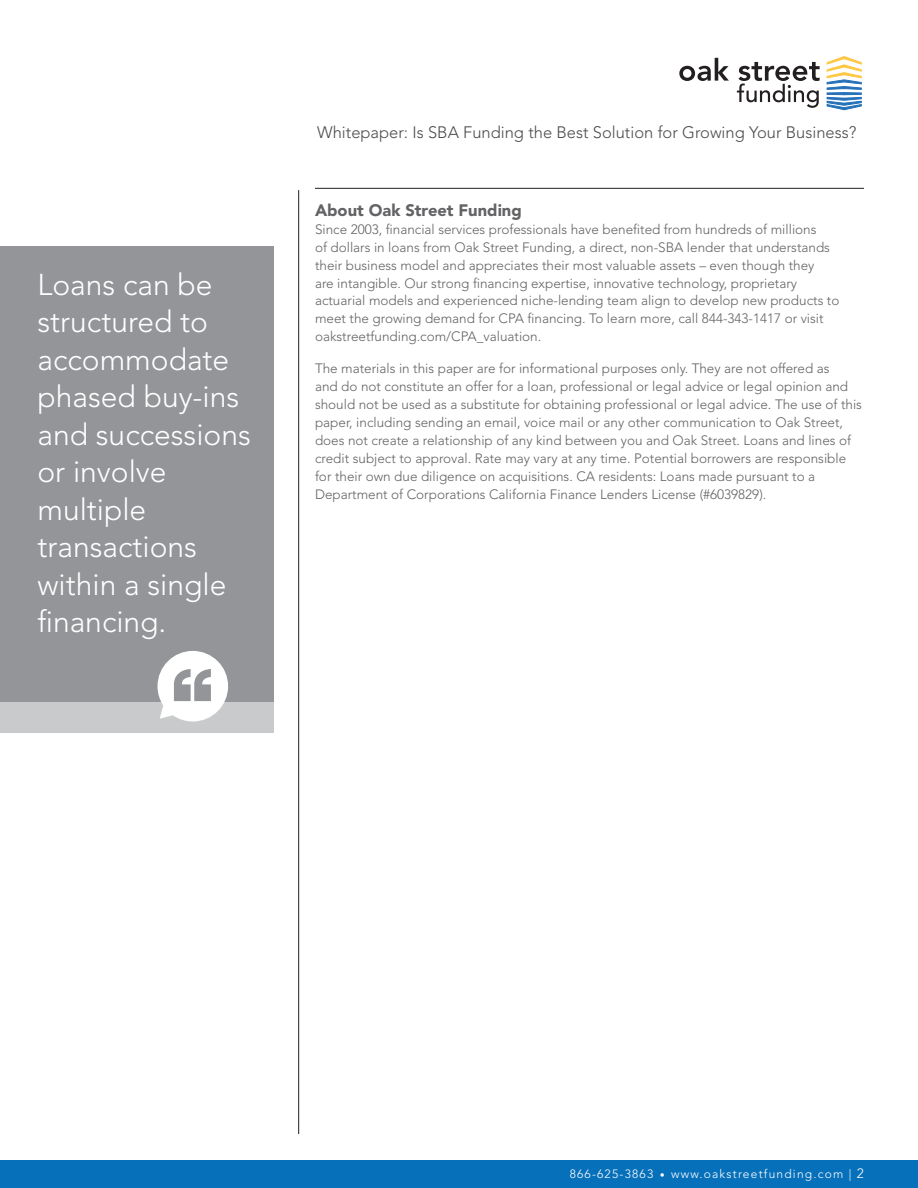
<style>
.page{position:relative;width:918px;height:1188px;background:#fff}
.page>*{position:absolute;margin:0;border:0;box-sizing:border-box;transform-origin:0 0}
.t1{font:300 30px/37.5px "Avenir LT Std";color:#fff}
.t2{font:300 16.5px "Avenir LT Std";color:#4b4c4d}
.t3{font:900 16.5px "Avenir LT Std";color:#636366}
.t4{font:300 13.5px/18px "Avenir LT Std";color:#636366}
.t5{font:300 12px "Avenir LT Std";letter-spacing:.1em;color:#fff}
.s1{font-family:"Bell Centennial Std Sub Capt";font-weight:400}
.s2{font-size:13.5px}
</style>
<div class="page">
<hr style="left:298px;top:190px;width:1px;height:944px;background:#231f20">
<div style="left:0;top:1160px;width:918px;height:28px;background:#0770ba"></div>
<hr style="left:315px;top:188px;width:549px;height:1px;background:#231f20">
<div style="left:0;top:246px;width:273px;height:456px;background:#939598"></div>
<div style="left:0;top:702px;width:273px;height:30px;background:#c9cacb"></div>
<svg style="left:158px;top:651px;width:70px;height:70px"></svg>
<svg style="left:679px;top:58px;width:50px;height:23px"></svg>
<svg style="left:737px;top:62px;width:83px;height:46px"></svg>
<svg style="left:827px;top:56px;width:35px;height:54px"></svg>
<h1 class="t1" style="left:38px;top:266px;width:215px">Loans can be structured to accommodate phased buy-ins and successions or involve multiple transactions within a single financing.</h1>
<p class="t2" style="left:317px;top:122px;width:541px">Whitepaper: Is SBA Funding the Best Solution for Growing Your Business?</p>
<p class="t3" style="left:315px;top:200px;width:208px">About Oak Street Funding</p>
<p class="t4" style="left:315px;top:220px;width:526px">Since 2003, financial services professionals have benefited from hundreds of millions<br>of dollars in loans from Oak Street Funding, a direct, non-SBA lender that understands their business model and appreciates their most valuable assets – even though they<br>are intangible. Our strong financing expertise, innovative technology, proprietary actuarial models and experienced niche-lending team align to develop new products to meet the growing demand for CPA financing. To learn more, call 844-343-1417 or visit oakstreetfunding.com/CPA_valuation.</p>
<p class="t4" style="left:315px;top:359px;width:549px">The materials in this paper are for informational purposes only. They are not offered as<br>and do not constitute an offer for a loan, professional or legal advice or legal opinion and should not be used as a substitute for obtaining professional or legal advice. The use of this paper, including sending an email, voice mail or any other communication to Oak Street, does not create a relationship of any kind between you and Oak Street. Loans and lines of credit subject to approval. Rate may vary at any time. Potential borrowers are responsible for their own due diligence on acquisitions. CA residents: Loans made pursuant to a Department of Corporations California Finance Lenders License (#6039829).</p>
<p class="t5" style="left:570px;top:1167px;width:296px">866-625-3863 <span class="s1">•</span> www.oakstreetfunding.com | <span class="s2">2</span></p>
<p class="t5" style="left:521px;top:1167px;width:324px">866-625-3863 <span class="s1">•</span> www.oakstreetfunding.com/signup</p>
</div>
